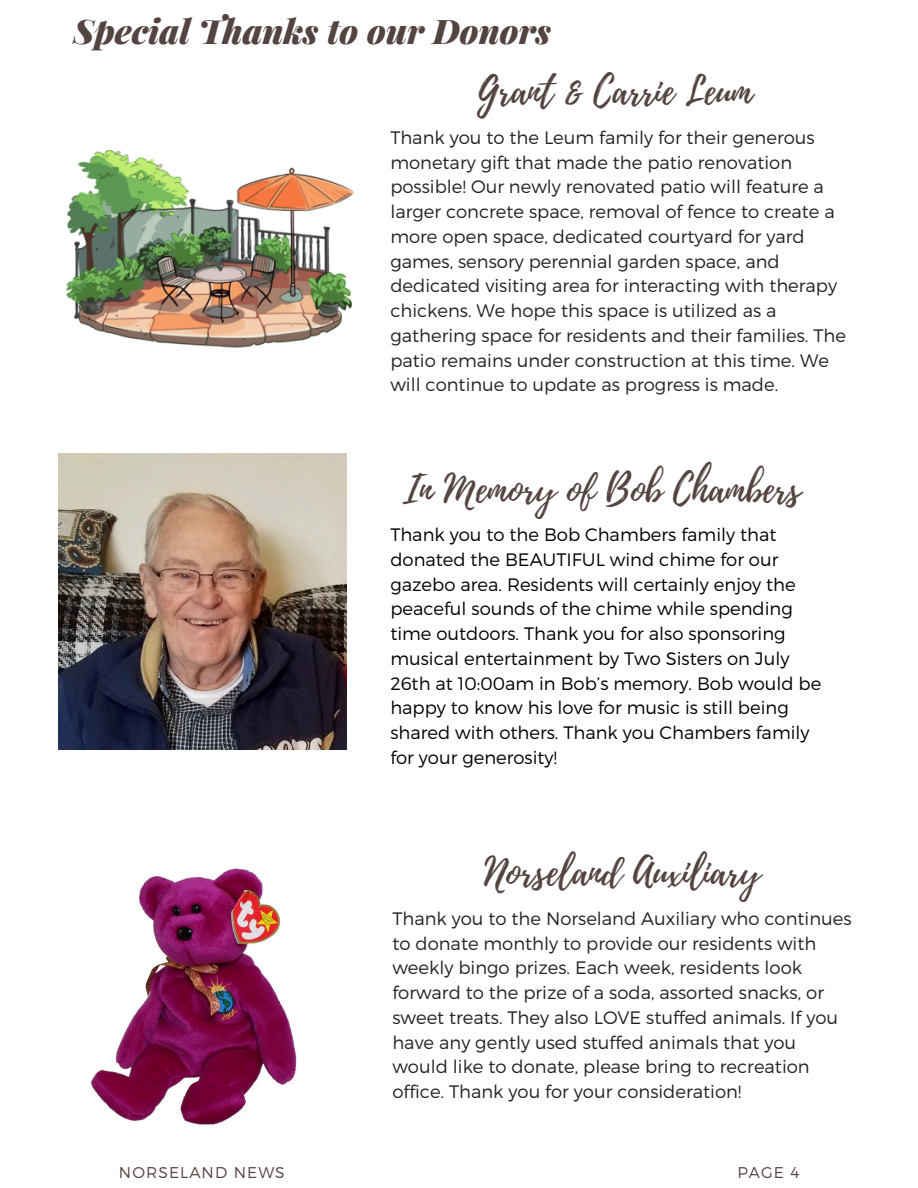
<style>
.page{position:relative;width:918px;height:1188px;background:#fff}
.page>*{position:absolute;margin:0;border:0;box-sizing:border-box;transform-origin:0 0}
.t1{font:38.55px "Playlist Script";color:#544441}
.t2{font:italic 900 34.05px "Playfair Display";color:#544441}
.t3{font:300 18px/24.8px "Montserrat";color:#222}
.t4{font:300 18px/24.8px "Montserrat";color:#000}
.t5{font:300 15.6px "Montserrat";letter-spacing:.07em;color:#544441}
</style>
<div class="page">
<img style="left:66px;top:149px;width:288px;height:199px">
<img style="left:59px;top:454px;width:288px;height:296px">
<img style="left:91px;top:868px;width:206px;height:257px">
<h1 class="t2" style="left:74px;top:7px;width:479px">Special Thanks to our Donors</h1>
<p class="t1" style="left:477px;top:63px;width:277px">Grant &amp; Carrie Leum</p>
<h3 class="t3" style="left:390px;top:124px;width:457px">Thank you to the Leum family for their generous monetary gift that made the patio renovation possible! Our newly renovated patio will feature a larger concrete space, removal of fence to create a more open space, dedicated courtyard for yard games, sensory perennial garden space, and dedicated visiting area for interacting with therapy chickens. We hope this space is utilized as a gathering space for residents and their families. The patio remains under construction at this time. We will continue to update as progress is made.</h3>
<h2 class="t1" style="left:403px;top:462px;width:400px">In Memory of Bob Chambers</h2>
<h3 class="t4" style="left:390px;top:521px;width:433px">Thank you to the Bob Chambers family that donated the BEAUTIFUL wind chime for our gazebo area. Residents will certainly enjoy the peaceful sounds of the chime while spending time outdoors. Thank you for also sponsoring musical entertainment by Two Sisters on July 26th at 10:00am in Bob’s memory. Bob would be happy to know his love for music is still being shared with others. Thank you Chambers family for your generosity!</h3>
<p class="t1" style="left:484px;top:845px;width:278px">Norseland Auxiliary</p>
<h1 class="t3" style="left:392px;top:905px;width:461px">Thank you to the Norseland Auxiliary who continues to donate monthly to provide our residents with weekly bingo prizes. Each week, residents look forward to the prize of a soda, assorted snacks, or sweet treats. They also LOVE stuffed animals. If you have any gently used stuffed animals that you would like to donate, please bring to recreation office. Thank you for your consideration!</h1>
<h1 class="t5" style="left:119px;top:1162px;width:167px">NORSELAND NEWS</h1>
<p class="t5" style="left:737px;top:1163px;width:64px">PAGE 4</p>
</div>
